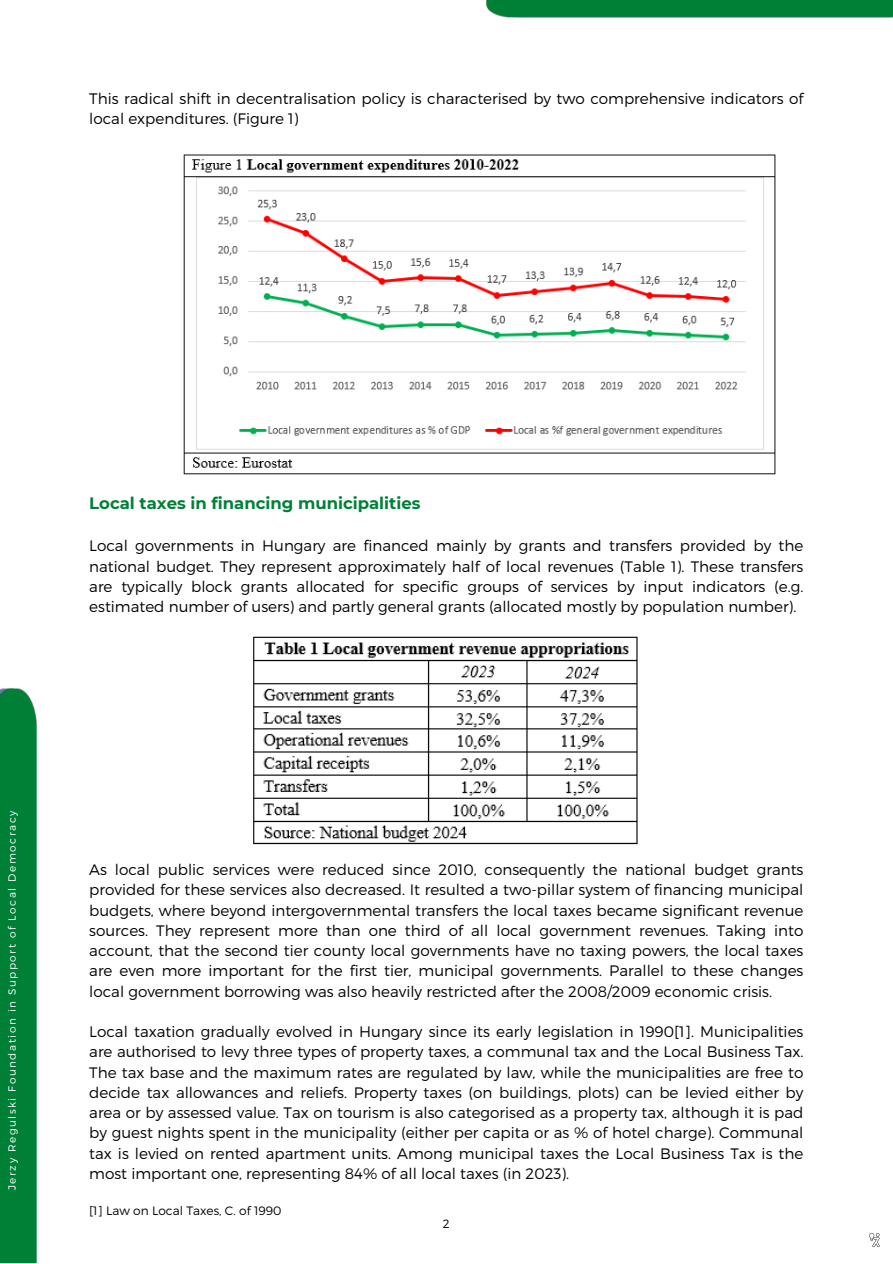
<style>
.page{position:relative;width:893px;height:1264px;background:#fff}
.page>*{position:absolute;margin:0;border:0;box-sizing:border-box;transform-origin:0 0}
.t1{font:700 16.5px "Montserrat";color:#008037}
.t2{font:300 15.15px/20.2px "Montserrat";color:#000;text-align:justify}
.t3{font:300 12.15px "Montserrat";color:#000}
.t4{font:300 12px "Montserrat";color:#000}
.t5{font:300 10.5px "Montserrat";letter-spacing:.15em;color:#fff}
</style>
<div class="page">
<img style="left:485px;top:0;width:407px;height:18px">
<img style="left:869px;top:1233px;width:11px;height:15px">
<div style="left:0;top:687px;width:37px;height:575px;background:#008037"></div>
<img style="left:183px;top:154px;width:593px;height:321px">
<img style="left:253px;top:636px;width:385px;height:209px">
<p class="t2" style="left:89px;top:88px;width:715px">This radical shift in decentralisation policy is characterised by two comprehensive indicators of local expenditures. (Figure 1)</p>
<p class="t1" style="left:89px;top:493px;width:333px">Local taxes in financing municipalities</p>
<p class="t2" style="left:89px;top:535px;width:715px">Local governments in Hungary are financed mainly by grants and transfers provided by the national budget. They represent approximately half of local revenues (Table 1). These transfers are typically block grants allocated for specific groups of services by input indicators (e.g. estimated number of users) and partly general grants (allocated mostly by population number).</p>
<p class="t5" style="left:5px;top:1190px;width:381px;rotate:-90deg">Jerzy Regulski Foundation in Support of Local Democracy</p>
<p class="t2" style="left:89px;top:858px;width:715px">As local public services were reduced since 2010, consequently the national budget grants provided for these services also decreased. It resulted a two-pillar system of financing municipal budgets, where beyond intergovernmental transfers the local taxes became significant revenue sources. They represent more than one third of all local government revenues. Taking into account, that the second tier county local governments have no taxing powers, the local taxes are even more important for the first tier, municipal governments. Parallel to these changes local government borrowing was also heavily restricted after the 2008/2009 economic crisis.</p>
<p class="t2" style="left:89px;top:1020px;width:715px">Local taxation gradually evolved in Hungary since its early legislation in 1990[1]. Municipalities are authorised to levy three types of property taxes, a communal tax and the Local Business Tax.<br>The tax base and the maximum rates are regulated by law, while the municipalities are free to decide tax allowances and reliefs. Property taxes (on buildings, plots) can be levied either by area or by assessed value. Tax on tourism is also categorised as a property tax, although it is pad by guest nights spent in the municipality (either per capita or as % of hotel charge). Communal tax is levied on rented apartment units. Among municipal taxes the Local Business Tax is the most important one, representing 84% of all local taxes (in 2023).</p>
<p class="t3" style="left:89px;top:1202px;width:194px">[1] Law on Local Taxes, C. of 1990</p>
<p class="t4" style="left:442px;top:1216px;width:8px">2</p>
</div>
